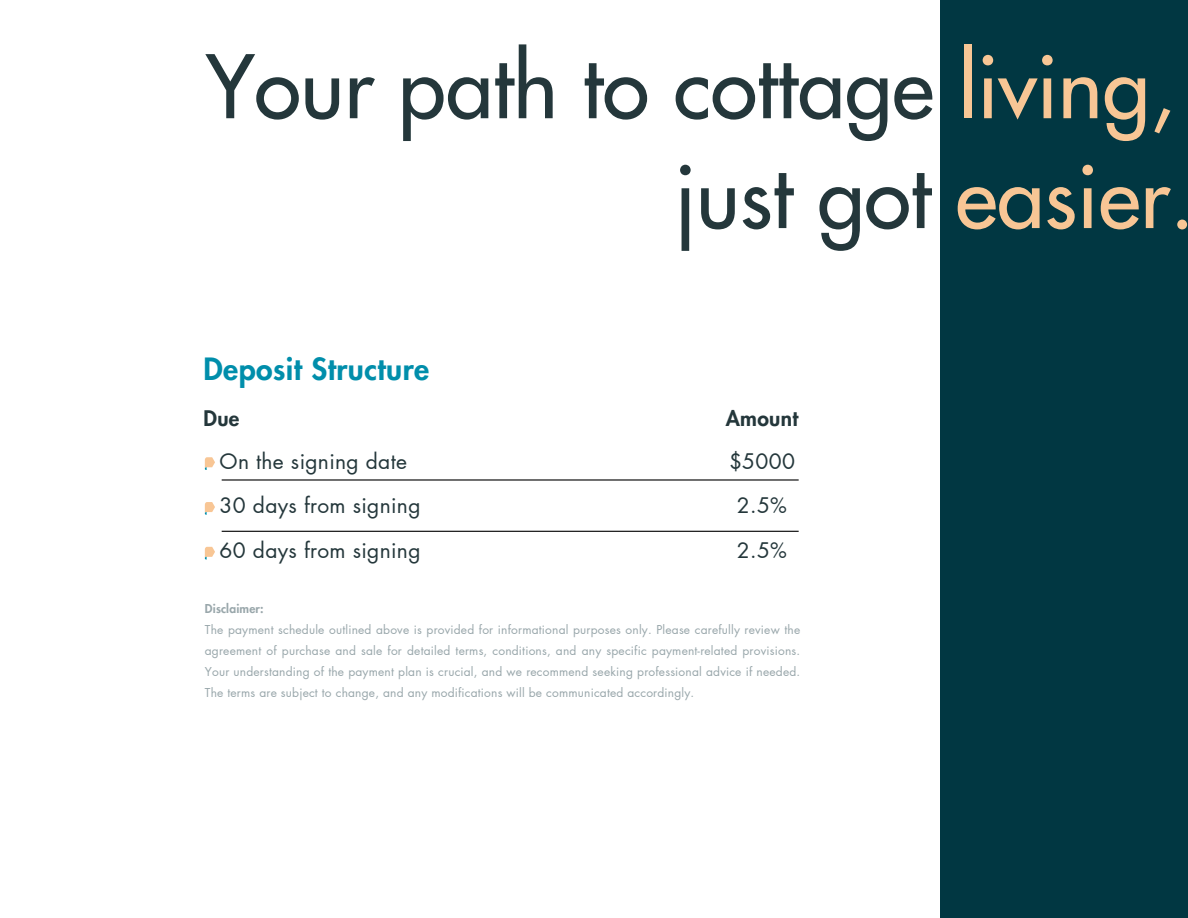
<style>
.page{position:relative;width:1188px;height:918px;background:#fff}
.page>*{position:absolute;margin:0;border:0;box-sizing:border-box;transform-origin:0 0}
.t1{font:500 85.05px/109.8px "Futura LT Pro";color:#24373b;text-align:right}
.t2{font:800 30px "Futura LT Pro";letter-spacing:.015em;color:#008eab}
.t3{font:21px/44.8px "Futura LT Pro";letter-spacing:.015em;color:#24373b}
.t4{font:800 21px "Futura LT Pro";letter-spacing:.015em;color:#24373b}
.t5{font:12px/21px "Futura LT Pro";letter-spacing:.015em;color:#99a7ab;text-align:justify}
.t6{font:800 12px "Futura LT Pro";letter-spacing:.015em;color:#99a7ab}
.s1{color:#f8c695}
</style>
<div class="page">
<div style="left:940px;top:0;width:248px;height:918px;background:#013742"></div>
<svg style="left:205px;top:457px;width:10px;height:13px"></svg>
<svg style="left:205px;top:502px;width:10px;height:12px"></svg>
<svg style="left:205px;top:547px;width:10px;height:12px"></svg>
<hr style="left:222px;top:479px;width:577px;height:2px;background:#000">
<hr style="left:222px;top:531px;width:577px;height:1px;background:#000">
<h1 class="t1" style="left:206px;top:36px;width:990px">Your path to cottage <span class="s1">living, </span>just got <span class="s1">easier.</span></h1>
<h2 class="t2" style="left:203px;top:355px;width:227px">Deposit Structure</h2>
<h3 class="t4" style="left:203px;top:409px;width:37px">Due</h3>
<h3 class="t4" style="left:726px;top:409px;width:74px">Amount</h3>
<h3 class="t3" style="left:220px;top:439px;width:189px">On the signing date</h3>
<h3 class="t3" style="left:729px;top:439px;width:67px">$5000</h3>
<h3 class="t3" style="left:220px;top:484px;width:202px">30 days from signing<br>60 days from signing</h3>
<h3 class="t3" style="left:737px;top:484px;width:51px">2.5%<br>2.5%</h3>
<p class="t6" style="left:205px;top:603px;width:60px">Disclaimer:</p>
<p class="t5" style="left:205px;top:619px;width:597px">The payment schedule outlined above is provided for informational purposes only. Please carefully review the agreement of purchase and sale for detailed terms, conditions, and any specific payment-related provisions.<br>Your understanding of the payment plan is crucial, and we recommend seeking professional advice if needed.<br>The terms are subject to change, and any modifications will be communicated accordingly.</p>
</div>
